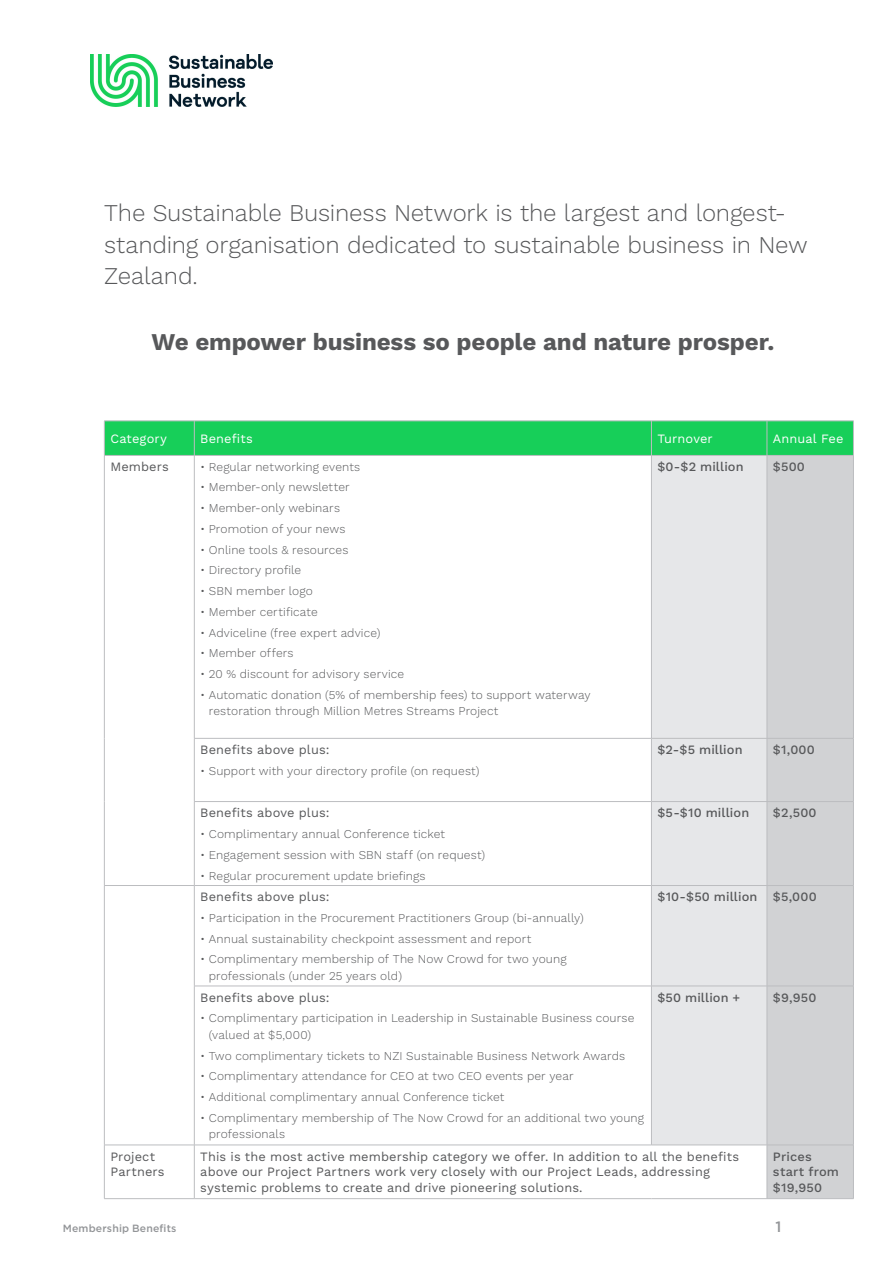
<style>
.page{position:relative;width:893px;height:1263px;background:#fff}
.page>*{position:absolute;margin:0;border:0;box-sizing:border-box;transform-origin:0 0}
.Black_Sub-heading{font:300 24px/31.5px "Work Sans";letter-spacing:-.01em;color:#57585a}
.Bullet_list{font:700 24px "Work Sans";letter-spacing:-.005em;color:#57585a}
.t1{font:500 15px "Gotham";color:#939598}
.t2{font:12.75px/15.8px "Work Sans";letter-spacing:.01em;color:#57585a}
.t3{font:500 12.75px/15.8px "Work Sans";letter-spacing:.01em;color:#57585a}
.t4{font:12.75px "Work Sans";letter-spacing:.01em;color:#fff}
.t5{font:300 12px/16.5px "Work Sans";letter-spacing:.01em;color:#57585a}
.t6{font:500 10.5px "Gotham";letter-spacing:.015em;color:#939598}
</style>
<div class="page">
<img style="left:90px;top:54px;width:183px;height:52px">
<div style="left:105px;top:422px;width:748px;height:33px;background:#17cf59"></div>
<div style="left:652px;top:456px;width:115px;height:689px;background:#e6e7e9"></div>
<div style="left:768px;top:456px;width:85px;height:742px;background:#d1d2d4"></div>
<hr style="left:104px;top:421px;width:90px;height:1px;background:#bcbdc0">
<hr style="left:104px;top:421px;width:1px;height:34px;background:#bcbdc0">
<hr style="left:194px;top:421px;width:457px;height:1px;background:#bcbdc0">
<hr style="left:194px;top:421px;width:1px;height:34px;background:#bcbdc0">
<hr style="left:651px;top:421px;width:116px;height:1px;background:#bcbdc0">
<hr style="left:651px;top:421px;width:1px;height:34px;background:#bcbdc0">
<hr style="left:767px;top:421px;width:87px;height:1px;background:#bcbdc0">
<hr style="left:767px;top:421px;width:1px;height:34px;background:#bcbdc0">
<hr style="left:853px;top:421px;width:1px;height:34px;background:#bcbdc0">
<hr style="left:104px;top:455px;width:90px;height:1px;background:#bcbdc0">
<hr style="left:104px;top:456px;width:1px;height:282px;background:#bcbdc0">
<hr style="left:194px;top:455px;width:457px;height:1px;background:#bcbdc0">
<hr style="left:194px;top:456px;width:1px;height:282px;background:#bcbdc0">
<hr style="left:651px;top:455px;width:116px;height:1px;background:#bcbdc0">
<hr style="left:651px;top:456px;width:1px;height:282px;background:#bcbdc0">
<hr style="left:767px;top:455px;width:87px;height:1px;background:#bcbdc0">
<hr style="left:767px;top:456px;width:1px;height:282px;background:#bcbdc0">
<hr style="left:853px;top:456px;width:1px;height:282px;background:#bcbdc0">
<hr style="left:104px;top:738px;width:1px;height:63px;background:#bcbdc0">
<hr style="left:194px;top:738px;width:457px;height:1px;background:#bcbdc0">
<hr style="left:194px;top:738px;width:1px;height:63px;background:#bcbdc0">
<hr style="left:651px;top:738px;width:116px;height:1px;background:#bcbdc0">
<hr style="left:651px;top:738px;width:1px;height:63px;background:#bcbdc0">
<hr style="left:767px;top:738px;width:87px;height:1px;background:#bcbdc0">
<hr style="left:767px;top:738px;width:1px;height:63px;background:#bcbdc0">
<hr style="left:853px;top:738px;width:1px;height:63px;background:#bcbdc0">
<hr style="left:104px;top:801px;width:1px;height:84px;background:#bcbdc0">
<hr style="left:194px;top:801px;width:457px;height:1px;background:#bcbdc0">
<hr style="left:194px;top:802px;width:1px;height:83px;background:#bcbdc0">
<hr style="left:651px;top:801px;width:116px;height:1px;background:#bcbdc0">
<hr style="left:651px;top:802px;width:1px;height:83px;background:#bcbdc0">
<hr style="left:767px;top:801px;width:87px;height:1px;background:#bcbdc0">
<hr style="left:767px;top:802px;width:1px;height:83px;background:#bcbdc0">
<hr style="left:853px;top:802px;width:1px;height:83px;background:#bcbdc0">
<hr style="left:104px;top:885px;width:90px;height:1px;background:#bcbdc0">
<hr style="left:104px;top:886px;width:1px;height:100px;background:#bcbdc0">
<hr style="left:194px;top:885px;width:457px;height:1px;background:#bcbdc0">
<hr style="left:194px;top:886px;width:1px;height:100px;background:#bcbdc0">
<hr style="left:651px;top:885px;width:116px;height:1px;background:#bcbdc0">
<hr style="left:651px;top:886px;width:1px;height:100px;background:#bcbdc0">
<hr style="left:767px;top:885px;width:87px;height:1px;background:#bcbdc0">
<hr style="left:767px;top:886px;width:1px;height:100px;background:#bcbdc0">
<hr style="left:853px;top:886px;width:1px;height:100px;background:#bcbdc0">
<hr style="left:104px;top:986px;width:1px;height:159px;background:#bcbdc0">
<hr style="left:194px;top:986px;width:457px;height:1px;background:#bcbdc0">
<hr style="left:194px;top:986px;width:1px;height:159px;background:#bcbdc0">
<hr style="left:651px;top:986px;width:116px;height:1px;background:#bcbdc0">
<hr style="left:651px;top:986px;width:1px;height:159px;background:#bcbdc0">
<hr style="left:767px;top:986px;width:87px;height:1px;background:#bcbdc0">
<hr style="left:767px;top:986px;width:1px;height:159px;background:#bcbdc0">
<hr style="left:853px;top:986px;width:1px;height:159px;background:#bcbdc0">
<hr style="left:104px;top:1145px;width:90px;height:1px;background:#bcbdc0">
<hr style="left:104px;top:1145px;width:1px;height:53px;background:#bcbdc0">
<hr style="left:194px;top:1145px;width:457px;height:1px;background:#bcbdc0">
<hr style="left:194px;top:1145px;width:1px;height:53px;background:#bcbdc0">
<hr style="left:651px;top:1145px;width:116px;height:1px;background:#bcbdc0">
<hr style="left:767px;top:1145px;width:87px;height:1px;background:#bcbdc0">
<hr style="left:767px;top:1145px;width:1px;height:53px;background:#bcbdc0">
<hr style="left:853px;top:1145px;width:1px;height:53px;background:#bcbdc0">
<hr style="left:104px;top:1198px;width:90px;height:1px;background:#bcbdc0">
<hr style="left:194px;top:1198px;width:457px;height:1px;background:#bcbdc0">
<hr style="left:651px;top:1198px;width:116px;height:1px;background:#bcbdc0">
<hr style="left:767px;top:1198px;width:87px;height:1px;background:#bcbdc0">
<p class="Black_Sub-heading" style="left:104px;top:198px;width:705px">The Sustainable Business Network is the largest and longest&shy;standing organisation dedicated to sustainable business in New<br>Zealand.</p>
<p class="Bullet_list" style="left:152px;top:328px;width:624px">We empower business so people and nature prosper.</p>
<p class="t4" style="left:110px;top:431px;width:58px">Category</p>
<p class="t4" style="left:200px;top:431px;width:54px">Benefits</p>
<p class="t4" style="left:657px;top:431px;width:57px">Turnover</p>
<p class="t4" style="left:773px;top:431px;width:72px">Annual Fee</p>
<p class="t2" style="left:110px;top:459px;width:60px">Members</p>
<p class="t5" style="left:200px;top:459px;width:161px">• Regular networking events</p>
<p class="t5" style="left:200px;top:479px;width:151px">• Member-only newsletter</p>
<p class="t5" style="left:200px;top:500px;width:141px">• Member-only webinars</p>
<p class="t5" style="left:200px;top:521px;width:147px">• Promotion of your news</p>
<p class="t5" style="left:200px;top:542px;width:150px">• Online tools &amp; resources</p>
<p class="t5" style="left:200px;top:562px;width:102px">• Directory profile</p>
<p class="t5" style="left:200px;top:583px;width:114px">• SBN member logo</p>
<p class="t5" style="left:200px;top:604px;width:119px">• Member certificate</p>
<p class="t5" style="left:200px;top:625px;width:182px">• Adviceline (free expert advice)</p>
<p class="t5" style="left:200px;top:645px;width:95px">• Member offers</p>
<p class="t5" style="left:200px;top:666px;width:205px">• 20 % discount for advisory service</p>
<p class="t5" style="left:209px;top:687px;width:383px;text-indent:-9px">• Automatic donation (5% of membership fees) to support waterway restoration through Million Metres Streams Project</p>
<p class="t3" style="left:657px;top:459px;width:88px">$0-$2 million</p>
<p class="t3" style="left:773px;top:459px;width:33px">$500</p>
<p class="t2" style="left:200px;top:742px;width:131px">Benefits above plus:</p>
<p class="t5" style="left:200px;top:763px;width:281px">• Support with your directory profile (on request)</p>
<p class="t2" style="left:200px;top:805px;width:131px">Benefits above plus:</p>
<p class="t5" style="left:200px;top:826px;width:246px">• Complimentary annual Conference ticket</p>
<p class="t5" style="left:200px;top:847px;width:286px">• Engagement session with SBN staff (on request)</p>
<p class="t5" style="left:200px;top:868px;width:227px">• Regular procurement update briefings</p>
<p class="t2" style="left:200px;top:889px;width:131px">Benefits above plus:</p>
<p class="t5" style="left:200px;top:910px;width:385px">• Participation in the Procurement Practitioners Group (bi-annually)</p>
<p class="t5" style="left:200px;top:931px;width:332px">• Annual sustainability checkpoint assessment and report</p>
<p class="t5" style="left:209px;top:952px;width:359px;text-indent:-9px">• Complimentary membership of The Now Crowd for two young professionals (under 25 years old)</p>
<p class="t2" style="left:200px;top:990px;width:131px">Benefits above plus:</p>
<p class="t5" style="left:209px;top:1010px;width:427px;text-indent:-9px">• Complimentary participation in Leadership in Sustainable Business course (valued at $5,000)</p>
<p class="t5" style="left:200px;top:1048px;width:426px">• Two complimentary tickets to NZI Sustainable Business Network Awards</p>
<p class="t5" style="left:200px;top:1068px;width:375px">• Complimentary attendance for CEO at two CEO events per year</p>
<p class="t5" style="left:200px;top:1089px;width:305px">• Additional complimentary annual Conference ticket</p>
<p class="t5" style="left:209px;top:1110px;width:437px;text-indent:-9px">• Complimentary membership of The Now Crowd for an additional two young professionals</p>
<p class="t3" style="left:657px;top:742px;width:87px">$2-$5 million</p>
<p class="t3" style="left:773px;top:742px;width:43px">$1,000</p>
<p class="t3" style="left:657px;top:806px;width:93px">$5-$10 million</p>
<p class="t3" style="left:773px;top:806px;width:45px">$2,500</p>
<p class="t3" style="left:657px;top:889px;width:101px">$10-$50 million</p>
<p class="t3" style="left:773px;top:889px;width:45px">$5,000</p>
<p class="t3" style="left:657px;top:990px;width:84px">$50 million +</p>
<p class="t3" style="left:773px;top:990px;width:45px">$9,950</p>
<p class="t2" style="left:110px;top:1149px;width:56px">Project<br>Partners</p>
<p class="t2" style="left:200px;top:1149px;width:540px">This is the most active membership category we offer. In addition to all the benefits above our Project Partners work very closely with our Project Leads, addressing systemic problems to create and drive pioneering solutions.</p>
<p class="t3" style="left:773px;top:1149px;width:68px">Prices start from $19,950</p>
<p class="t6" style="left:63px;top:1222px;width:115px">Membership Benefits</p>
<p class="t1" style="left:776px;top:1217px;width:7px">1</p>
</div>
